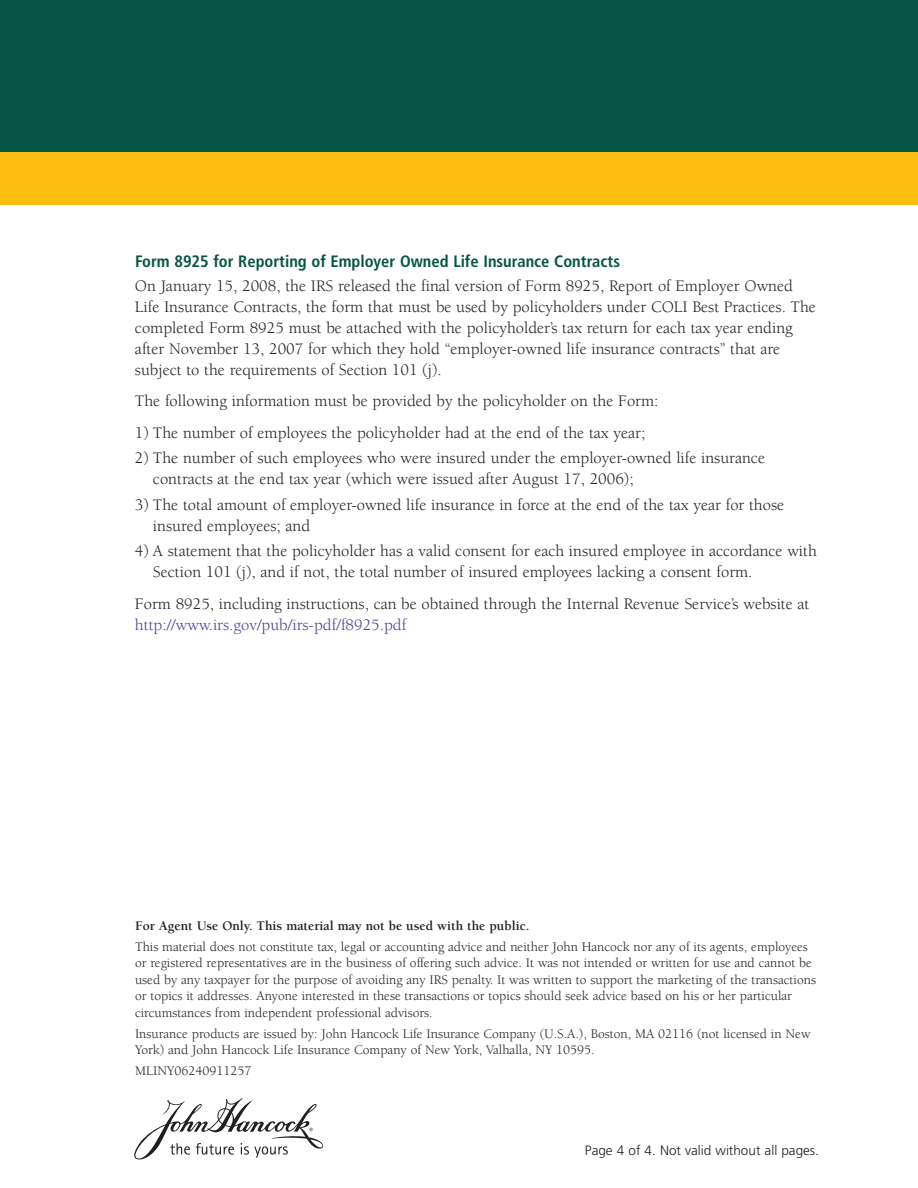
<style>
.page{position:relative;width:918px;height:1188px;background:#fff}
.page>*{position:absolute;margin:0;border:0;box-sizing:border-box;transform-origin:0 0}
.t1{font:16.5px/21px "Berkeley";color:#231f20}
.t2{font:700 condensed 16.5px "Frutiger";color:#065544}
.t3{font:16.5px "Berkeley";color:#4d3c98}
.t4{font:13.5px/16.5px "Berkeley";color:#231f20}
.t5{font:700 13.5px "Berkeley";color:#231f20}
.t6{font:300 13.5px "Frutiger";color:#231f20}
</style>
<div class="page">
<div style="left:0;top:151px;width:918px;height:54px;background:#fdbe12"></div>
<div style="left:0;top:0;width:918px;height:152px;background:#065544"></div>
<svg style="left:134px;top:1098px;width:189px;height:61px"></svg>
<p class="t2" style="left:135px;top:254px;width:487px">Form 8925 for Reporting of Employer Owned Life Insurance Contracts</p>
<p class="t1" style="left:135px;top:276px;width:683px">On January 15, 2008, the IRS released the final version of Form 8925, Report of Employer Owned Life Insurance Contracts, the form that must be used by policyholders under COLI Best Practices. The completed Form 8925 must be attached with the policyholder’s tax return for each tax year ending after November 13, 2007 for which they hold “employer-owned life insurance contracts” that are subject to the requirements of Section 101 (j).</p>
<p class="t1" style="left:135px;top:392px;width:525px">The following information must be provided by the policyholder on the Form:</p>
<p class="t1" style="left:135px;top:423px;width:512px">1) The number of employees the policyholder had at the end of the tax year;</p>
<p class="t1" style="left:153px;top:449px;width:614px;text-indent:-18px">2) The number of such employees who were insured under the employer-owned life insurance contracts at the end tax year (which were issued after August 17, 2006);</p>
<p class="t1" style="left:153px;top:495px;width:633px;text-indent:-18px">3) The total amount of employer-owned life insurance in force at the end of the tax year for those insured employees; and</p>
<p class="t1" style="left:153px;top:542px;width:665px;text-indent:-18px">4) A statement that the policyholder has a valid consent for each insured employee in accordance with<br>Section 101 (j), and if not, the total number of insured employees lacking a consent form.</p>
<p class="t1" style="left:135px;top:594px;width:676px">Form 8925, including instructions, can be obtained through the Internal Revenue Service’s website at</p>
<p class="t3" style="left:135px;top:618px;width:273px">http://www.irs.gov/pub/irs-pdf/f8925.pdf</p>
<p class="t5" style="left:135px;top:920px;width:396px">For Agent Use Only. This material may not be used with the public.</p>
<p class="t4" style="left:135px;top:939px;width:683px">This material does not constitute tax, legal or accounting advice and neither John Hancock nor any of its agents, employees or registered representatives are in the business of offering such advice. It was not intended or written for use and cannot be used by any taxpayer for the purpose of avoiding any IRS penalty. It was written to support the marketing of the transactions or topics it addresses. Anyone interested in these transactions or topics should seek advice based on his or her particular circumstances from independent professional advisors.</p>
<p class="t4" style="left:135px;top:1026px;width:677px">Insurance products are issued by: John Hancock Life Insurance Company (U.S.A.), Boston, MA 02116 (not licensed in New<br>York) and John Hancock Life Insurance Company of New York, Valhalla, NY 10595.</p>
<p class="t4" style="left:135px;top:1064px;width:118px">MLINY06240911257</p>
<p class="t6" style="left:585px;top:1144px;width:236px">Page 4 of 4. Not valid without all pages.</p>
</div>
